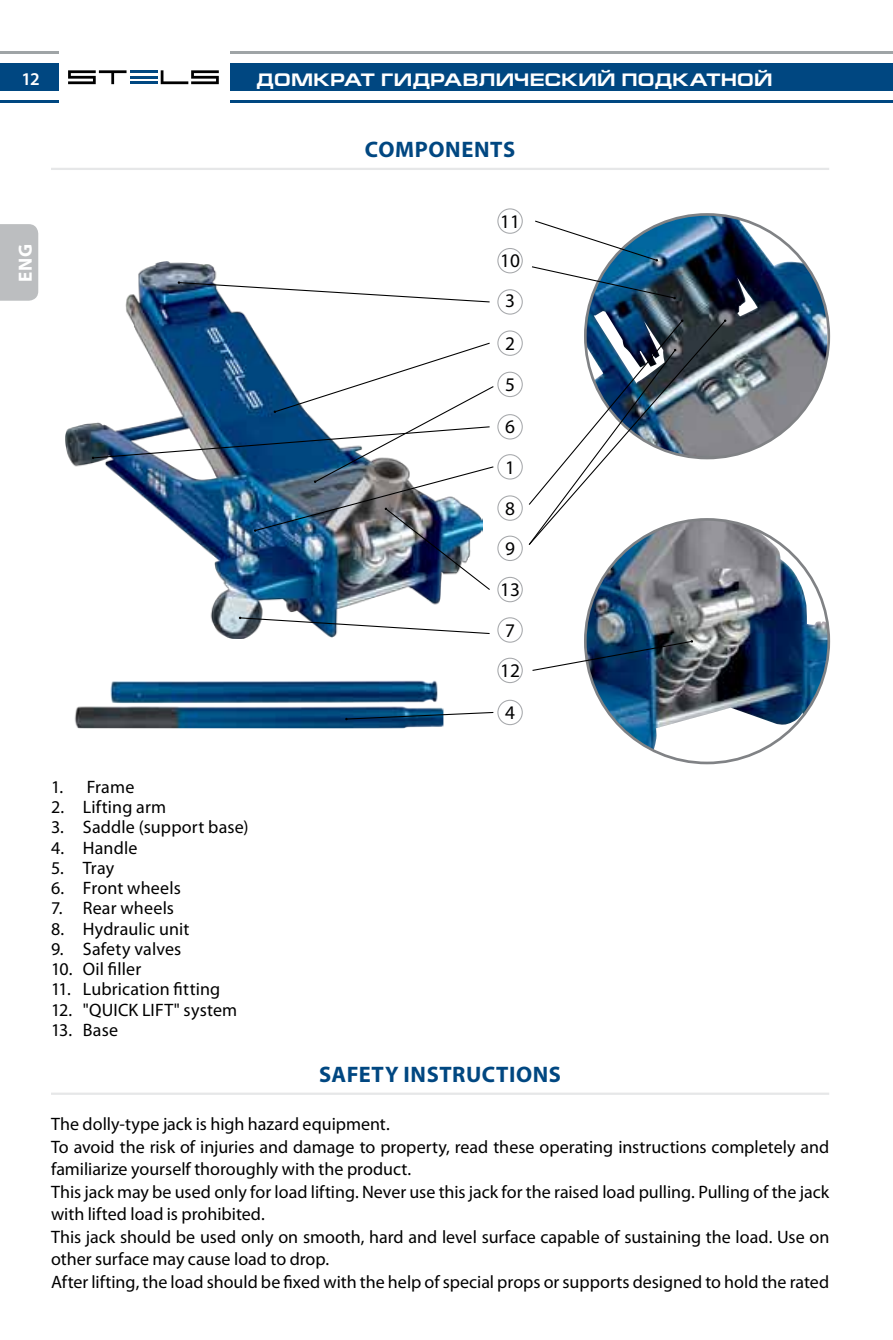
<style>
.page{position:relative;width:893px;height:1340px;background:#fff}
.page>*{position:absolute;margin:0;border:0;box-sizing:border-box;transform-origin:0 0}
.t1{font:700 22.5px "Myriad Pro";letter-spacing:.025em;color:#004781}
.t2{font:19.35px/41.9px "Myriad Pro";color:#000;text-align:justify}
.t3{font:700 19.12px "Myriad Pro";color:#fff}
.t4{font:18px/22.5px "Myriad Pro";color:#000}
.t5{font:700 18px "Europe Extended C";letter-spacing:.025em;color:#fff}
.t6{font:600 18px "Myriad Pro";color:#fff}
</style>
<div class="page">
<svg style="left:68px;top:70px;width:151px;height:14px"></svg>
<hr style="left:230px;top:52px;width:663px;height:2px;background:#9fa4a6">
<div style="left:230px;top:63px;width:663px;height:28px;background:#004781"></div>
<hr style="left:230px;top:100px;width:663px;height:3px;background:#004781">
<hr style="left:0;top:52px;width:59px;height:2px;background:#9fa4a6">
<div style="left:0;top:63px;width:59px;height:28px;background:#004781"></div>
<hr style="left:0;top:101px;width:59px;height:2px;background:#004781">
<div style="left:0;top:224px;width:38px;height:77px;background:#bcbec0"></div>
<hr style="left:51px;top:168px;width:778px;height:2px;background:#e6e7e8">
<hr style="left:51px;top:1092px;width:778px;height:2px;background:#e6e7e8">
<img style="left:585px;top:214px;width:242px;height:244px">
<img style="left:585px;top:519px;width:244px;height:231px">
<img style="left:65px;top:261px;width:376px;height:378px">
<img style="left:74px;top:680px;width:369px;height:48px">
<svg style="left:345px;top:711px;width:149px;height:9px"></svg>
<svg style="left:178px;top:281px;width:312px;height:22px"></svg>
<svg style="left:239px;top:616px;width:251px;height:18px"></svg>
<svg style="left:532px;top:640px;width:161px;height:31px"></svg>
<svg style="left:528px;top:319px;width:199px;height:227px"></svg>
<img style="left:532px;top:220px;width:144px;height:79px">
<img style="left:92px;top:342px;width:402px;height:249px">
<div style="left:497px;top:289px;width:26px;height:25px;border:1px solid #a7a9ac;border-radius:50%"></div>
<div style="left:497px;top:330px;width:26px;height:26px;border:1px solid #a7a9ac;border-radius:50%"></div>
<div style="left:497px;top:372px;width:26px;height:25px;border:1px solid #a7a9ac;border-radius:50%"></div>
<div style="left:497px;top:454px;width:26px;height:25px;border:1px solid #a7a9ac;border-radius:50%"></div>
<div style="left:497px;top:657px;width:26px;height:26px;border:1px solid #a7a9ac;border-radius:50%"></div>
<div style="left:497px;top:577px;width:26px;height:25px;border:1px solid #a7a9ac;border-radius:50%"></div>
<div style="left:497px;top:535px;width:26px;height:26px;border:1px solid #a7a9ac;border-radius:50%"></div>
<div style="left:497px;top:495px;width:26px;height:26px;border:1px solid #a7a9ac;border-radius:50%"></div>
<div style="left:497px;top:248px;width:26px;height:25px;border:1px solid #a7a9ac;border-radius:50%"></div>
<div style="left:497px;top:414px;width:26px;height:25px;border:1px solid #a7a9ac;border-radius:50%"></div>
<div style="left:497px;top:208px;width:26px;height:26px;border:1px solid #a7a9ac;border-radius:50%"></div>
<div style="left:497px;top:617px;width:26px;height:25px;border:1px solid #a7a9ac;border-radius:50%"></div>
<div style="left:497px;top:699px;width:26px;height:26px;border:1px solid #a7a9ac;border-radius:50%"></div>
<p class="t6" style="left:22px;top:68px;width:20px">12</p>
<p class="t5" style="left:256px;top:69px;width:518px">Домкрат гидравлический подкатной</p>
<p class="t1" style="left:365px;top:135px;width:152px">COMPONENTS</p>
<p class="t3" style="left:13px;top:282px;width:39px;rotate:-90deg">eng</p>
<p class="t2" style="left:500px;top:200px;width:21px">11</p>
<p class="t2" style="left:500px;top:240px;width:21px">10</p>
<p class="t2" style="left:505px;top:280px;width:11px">3<br>2<br>5</p>
<p class="t2" style="left:505px;top:406px;width:11px">6</p>
<p class="t2" style="left:505px;top:446px;width:11px">1</p>
<p class="t2" style="left:505px;top:487px;width:11px">8</p>
<p class="t2" style="left:505px;top:527px;width:11px">9</p>
<p class="t2" style="left:500px;top:568px;width:21px">13</p>
<p class="t2" style="left:505px;top:609px;width:11px">7</p>
<p class="t2" style="left:500px;top:649px;width:21px">12</p>
<p class="t2" style="left:505px;top:691px;width:11px">4</p>
<p class="t4" style="left:51px;top:775px;width:85px">1. Frame</p>
<p class="t4" style="left:51px;top:795px;width:117px">2. Lifting arm</p>
<p class="t4" style="left:51px;top:815px;width:199px">3. Saddle (support base)</p>
<p class="t4" style="left:51px;top:836px;width:88px">4. Handle</p>
<p class="t4" style="left:51px;top:856px;width:65px">5. Tray</p>
<p class="t4" style="left:51px;top:876px;width:131px">6. Front wheels</p>
<p class="t4" style="left:51px;top:896px;width:125px">7. Rear wheels</p>
<p class="t4" style="left:51px;top:917px;width:140px">8. Hydraulic unit</p>
<p class="t4" style="left:51px;top:937px;width:132px">9. Safety valves</p>
<p class="t4" style="left:51px;top:957px;width:92px">10. Oil filler</p>
<p class="t4" style="left:51px;top:977px;width:171px">11. Lubrication fitting</p>
<p class="t4" style="left:51px;top:998px;width:188px">12. "QUICK LIFT" system</p>
<p class="t4" style="left:51px;top:1018px;width:68px">13. Base</p>
<p class="t1" style="left:319px;top:1059px;width:243px">SAFETY INSTRUCTIONS</p>
<p class="t4" style="left:51px;top:1112px;width:780px">The dolly-type jack is high hazard equipment.<br>To avoid the risk of injuries and damage to property, read these operating instructions completely and familiarize yourself thoroughly with the product.<br>This jack may be used only for load lifting. Never use this jack for the raised load pulling. Pulling of the jack with lifted load is prohibited.<br>This jack should be used only on smooth, hard and level surface capable of sustaining the load. Use on other surface may cause load to drop.<br>After lifting, the load should be fixed with the help of special props or supports designed to hold the rated</p>
</div>
